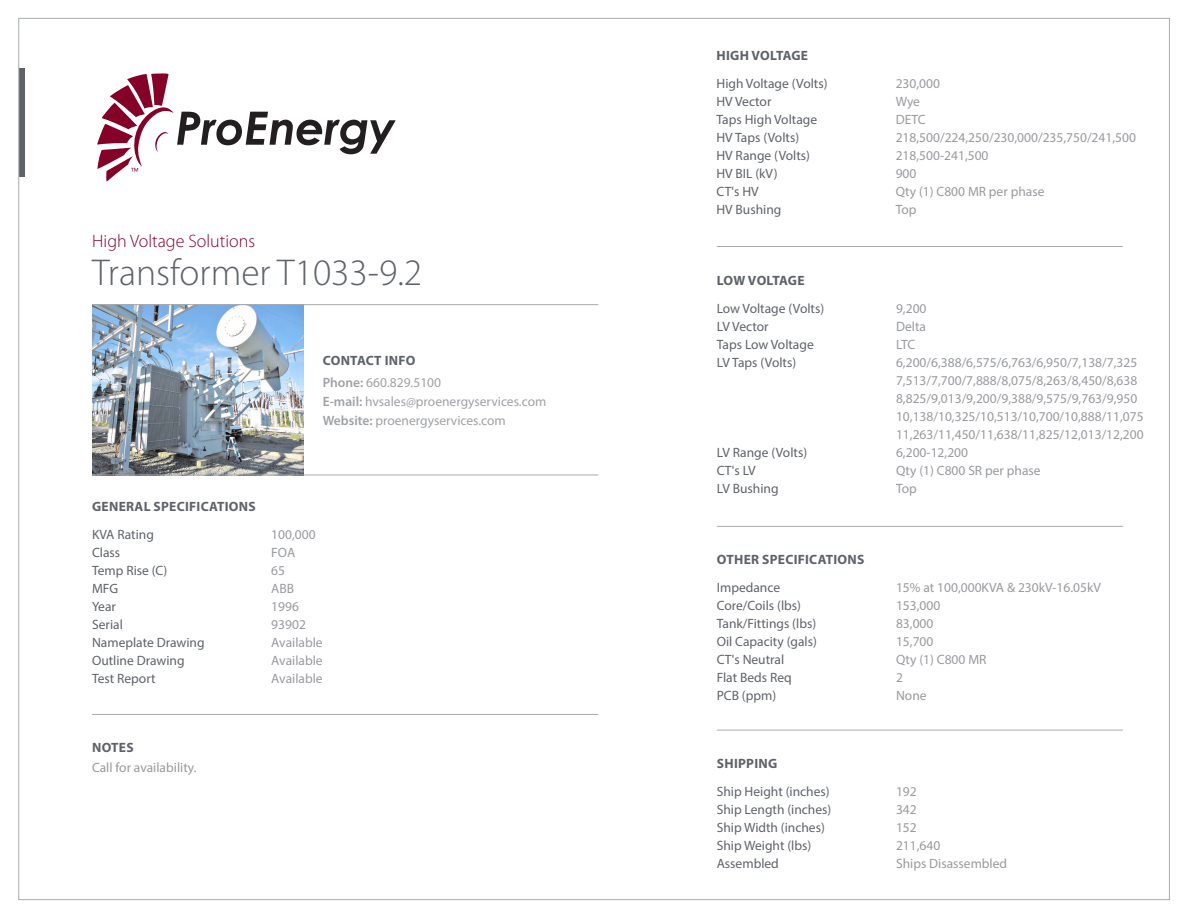
<style>
.page{position:relative;width:1188px;height:918px;background:#fff}
.page>*{position:absolute;margin:0;border:0;box-sizing:border-box;transform-origin:0 0}
.t1{font:300 37.5px "Myriad Pro";color:#5f6369}
.t2{font:300 18px "Myriad Pro";color:#840128}
.t3{font:13.5px/18px "Myriad Pro";color:#5f6369}
.t4{font:700 13.5px "Myriad Pro";letter-spacing:.02em;color:#5f6369}
.s1{font-weight:600}
</style>
<div class="page">
<img style="left:92px;top:305px;width:211px;height:170px">
<div style="left:19px;top:69px;width:6px;height:108px;background:#5f6369"></div>
<hr style="left:92px;top:304px;width:506px;height:1px;background:#a9acaf">
<hr style="left:92px;top:475px;width:506px;height:1px;background:#a9acaf">
<svg style="left:97px;top:73px;width:299px;height:109px"></svg>
<hr style="left:717px;top:246px;width:406px;height:1px;background:#a9acaf">
<hr style="left:717px;top:526px;width:406px;height:1px;background:#a9acaf">
<hr style="left:717px;top:730px;width:406px;height:1px;background:#a9acaf">
<hr style="left:92px;top:714px;width:506px;height:1px;background:#a9acaf">
<p class="t4" style="left:717px;top:47px;width:93px">HIGH VOLTAGE</p>
<p class="t2" style="left:92px;top:230px;width:165px">High Voltage Solutions</p>
<p class="t1" style="left:92px;top:250px;width:332px">Transformer T1033-9.2</p>
<p class="t4" style="left:323px;top:352px;width:94px">CONTACT INFO</p>
<p class="t3" style="left:323px;top:373px;width:225px;line-height:18.8px"><span class="s1">Phone:</span> 660.829.5100<br><span class="s1">E-mail:</span> hvsales@proenergyservices.com<br><span class="s1">Website:</span> proenergyservices.com</p>
<p class="t4" style="left:92px;top:497px;width:165px">GENERAL SPECIFICATIONS</p>
<p class="t3" style="left:92px;top:525px;width:63px">KVA Rating</p>
<p class="t3" style="left:92px;top:543px;width:30px">Class</p>
<p class="t3" style="left:92px;top:561px;width:77px">Temp Rise (C)</p>
<p class="t3" style="left:92px;top:579px;width:28px">MFG</p>
<p class="t3" style="left:92px;top:597px;width:25px">Year</p>
<p class="t3" style="left:92px;top:615px;width:32px">Serial</p>
<p class="t3" style="left:92px;top:633px;width:114px">Nameplate Drawing</p>
<p class="t3" style="left:92px;top:651px;width:94px">Outline Drawing</p>
<p class="t3" style="left:92px;top:669px;width:65px">Test Report</p>
<p class="t3" style="left:271px;top:525px;width:53px">100,000<br>FOA<br>65<br>ABB<br>1996<br>93902<br>Available<br>Available<br>Available</p>
<p class="t4" style="left:92px;top:739px;width:43px">NOTES</p>
<p class="t3" style="left:716px;top:75px;width:113px">High Voltage (Volts)</p>
<p class="t3" style="left:716px;top:93px;width:56px">HV Vector</p>
<p class="t3" style="left:716px;top:111px;width:102px">Taps High Voltage</p>
<p class="t3" style="left:716px;top:129px;width:84px">HV Taps (Volts)</p>
<p class="t3" style="left:716px;top:147px;width:95px">HV Range (Volts)</p>
<p class="t3" style="left:716px;top:165px;width:63px">HV BIL (kV)</p>
<p class="t3" style="left:716px;top:183px;width:44px">CT's HV</p>
<p class="t3" style="left:716px;top:201px;width:66px">HV Bushing</p>
<p class="t4" style="left:717px;top:272px;width:89px">LOW VOLTAGE</p>
<p class="t3" style="left:717px;top:300px;width:109px">Low Voltage (Volts)</p>
<p class="t3" style="left:717px;top:318px;width:53px">LV Vector</p>
<p class="t3" style="left:717px;top:336px;width:99px">Taps Low Voltage</p>
<p class="t3" style="left:717px;top:354px;width:81px">LV Taps (Volts)</p>
<p class="t3" style="left:717px;top:444px;width:92px">LV Range (Volts)</p>
<p class="t3" style="left:717px;top:462px;width:41px">CT's LV</p>
<p class="t3" style="left:717px;top:480px;width:63px">LV Bushing</p>
<p class="t4" style="left:717px;top:551px;width:149px">OTHER SPECIFICATIONS</p>
<p class="t3" style="left:717px;top:578px;width:65px">Impedance</p>
<p class="t3" style="left:717px;top:596px;width:86px">Core/Coils (lbs)</p>
<p class="t3" style="left:717px;top:614px;width:101px">Tank/Fittings (lbs)</p>
<p class="t3" style="left:717px;top:632px;width:102px">Oil Capacity (gals)</p>
<p class="t3" style="left:717px;top:650px;width:69px">CT's Neutral</p>
<p class="t3" style="left:717px;top:668px;width:76px">Flat Beds Req</p>
<p class="t3" style="left:717px;top:686px;width:61px">PCB (ppm)</p>
<p class="t3" style="left:92px;top:759px;width:106px">Call for availability.</p>
<p class="t4" style="left:717px;top:755px;width:62px">SHIPPING</p>
<p class="t3" style="left:717px;top:782px;width:114px">Ship Height (inches)</p>
<p class="t3" style="left:717px;top:800px;width:116px">Ship Length (inches)</p>
<p class="t3" style="left:717px;top:818px;width:110px">Ship Width (inches)</p>
<p class="t3" style="left:717px;top:836px;width:96px">Ship Weight (lbs)</p>
<p class="t3" style="left:717px;top:854px;width:64px">Assembled</p>
<p class="t3" style="left:896px;top:75px;width:242px">230,000<br>Wye<br>DETC<br>218,500/224,250/230,000/235,750/241,500<br>218,500-241,500<br>900<br>Qty (1) C800 MR per phase<br>Top</p>
<p class="t3" style="left:896px;top:300px;width:249px">9,200<br>Delta<br>LTC<br>6,200/6,388/6,575/6,763/6,950/7,138/7,325<br>7,513/7,700/7,888/8,075/8,263/8,450/8,638<br>8,825/9,013/9,200/9,388/9,575/9,763/9,950<br>10,138/10,325/10,513/10,700/10,888/11,075<br>11,263/11,450/11,638/11,825/12,013/12,200<br>6,200-12,200<br>Qty (1) C800 SR per phase<br>Top</p>
<p class="t3" style="left:896px;top:578px;width:206px">15% at 100,000KVA &amp; 230kV-16.05kV<br>153,000<br>83,000<br>15,700<br>Qty (1) C800 MR<br>2<br>None</p>
<p class="t3" style="left:896px;top:782px;width:113px">192<br>342<br>152<br>211,640<br>Ships Disassembled</p>
</div>
